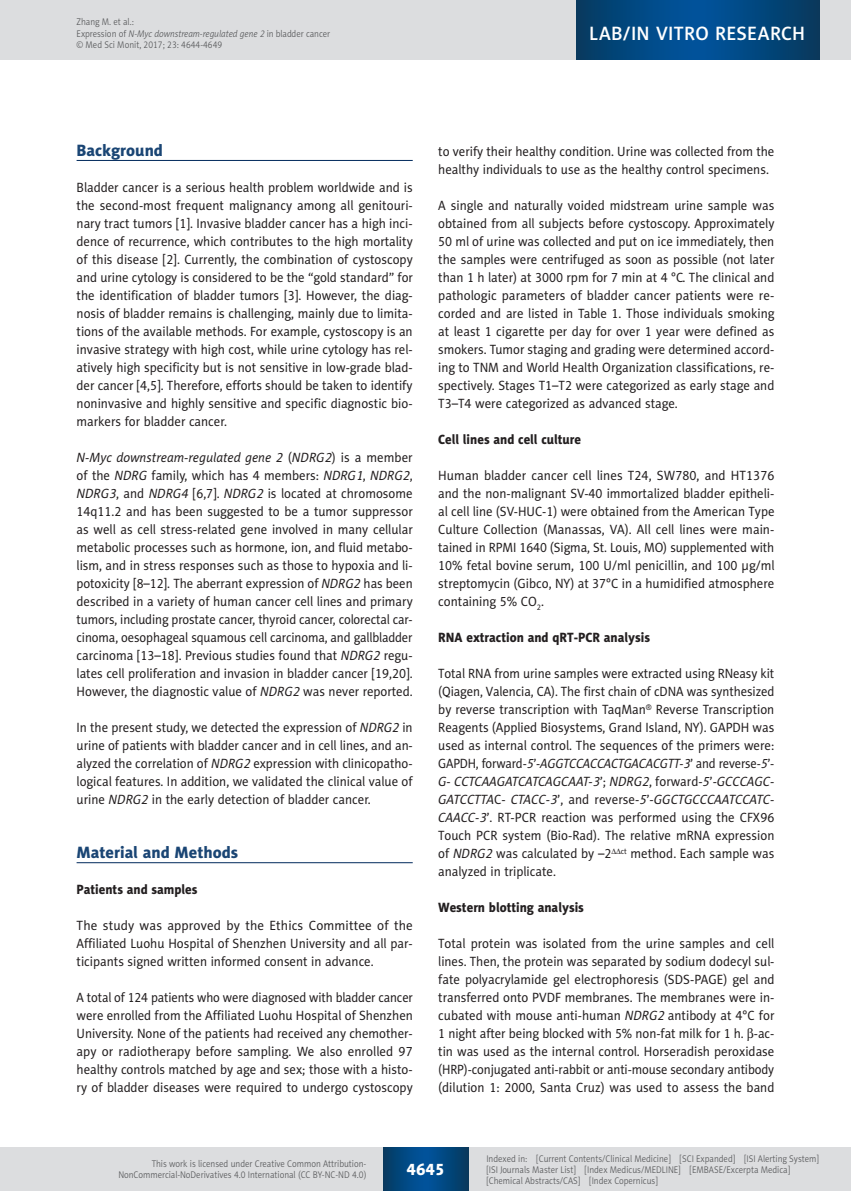
<style>
.page{position:relative;width:851px;height:1191px;background:#fff}
.page>*{position:absolute;margin:0;border:0;box-sizing:border-box;transform-origin:0 0}
.t1{font:19.5px "Naomi Sans EFN Medium";letter-spacing:.01em;color:#fff}
.MSM_Headline_1{font:16.5px "Naomi Sans EFN Heavy";color:#1a4574}
.t2{font:16.5px "Naomi Sans EFN Heavy";color:#fff}
.MSM_Body{font:13.5px/18px "Naomi Sans EFN";color:#231f20;text-align:justify;scale:.95 1}
.MSM_Body-2{font:13.5px/18px "Naomi Sans EFN";color:#231f20;text-align:justify;scale:.94 1}
.MSM_Body-3{font:13.5px/18px "Naomi Sans EFN";color:#231f20;text-align:justify;scale:.96 1}
.MSM_Body-4{font:13.5px/18px "Naomi Sans EFN";color:#231f20;text-align:justify;scale:.93 1}
.MSM_Body-5{font:13.5px/18px "Naomi Sans EFN";color:#231f20;text-align:justify}
.MSM_Headline_2{font:13.5px "Naomi Sans EFN Heavy";color:#231f20;scale:.95 1}
.MSM_pagina_zywa{font:9.75px/11.2px "Naomi Sans EFN Light";color:#57585a;scale:.9 1}
.MSM_pagina_sygnatura{font:9.75px "Naomi Sans EFN Light";color:#57585a;scale:.9 1}
.s1{font-style:italic}
.s2{font-family:"Standard Sym L"}
</style>
<div class="page">
<hr style="left:77px;top:160px;width:335px;height:1px;background:#00295c">
<hr style="left:77px;top:862px;width:335px;height:1px;background:#00295c">
<div style="left:0;top:1148px;width:850px;height:43px;background:#dcdddf"></div>
<svg style="left:383px;top:1147px;width:85px;height:43px;background:#02477e"></svg>
<div style="left:0;top:0;width:850px;height:60px;background:#dcdddf"></div>
<svg style="left:576px;top:0;width:243px;height:60px;background:#02477e"></svg>
<p class="MSM_pagina_zywa" style="left:77px;top:16px;width:283px">Zhang M. et al.:<br>Expression of <span class="s1">N-Myc downstream-regulated gene 2</span> in bladder cancer</p>
<p class="MSM_pagina_sygnatura" style="left:77px;top:39px;width:163px">© Med Sci Monit, 2017; 23: 4644-4649</p>
<h1 class="t1" style="left:589px;top:22px;width:217px">LAB/IN VITRO RESEARCH</h1>
<p class="MSM_Headline_1" style="left:77px;top:140px;width:88px">Background</p>
<p class="MSM_Body" style="left:77px;top:178px;width:355px">Bladder cancer is a serious health problem worldwide and is the second-most frequent malignancy among all genitouri&shy;nary tract tumors [1]. Invasive bladder cancer has a high inci&shy;dence of recurrence, which contributes to the high mortality of this disease [2]. Currently, the combination of cystoscopy and urine cytology is considered to be the “gold standard” for the identification of bladder tumors [3]. However, the diag&shy;nosis of bladder remains is challenging, mainly due to limita&shy;tions of the available methods. For example, cystoscopy is an invasive strategy with high cost, while urine cytology has rel&shy;atively high specificity but is not sensitive in low-grade blad&shy;der cancer [4,5]. Therefore, efforts should be taken to identify noninvasive and highly sensitive and specific diagnostic bio&shy;markers for bladder cancer.</p>
<p class="MSM_Body" style="left:77px;top:448px;width:355px"><span class="s1">N-Myc downstream-regulated gene 2</span> (<span class="s1">NDRG2</span>) is a member of the <span class="s1">NDRG</span> family, which has 4 members: <span class="s1">NDRG1</span>, <span class="s1">NDRG2</span>, <span class="s1">NDRG3</span>, and <span class="s1">NDRG4</span> [6,7]. <span class="s1">NDRG2</span> is located at chromosome 14q11.2 and has been suggested to be a tumor suppressor as well as cell stress-related gene involved in many cellular metabolic processes such as hormone, ion, and fluid metabo&shy;lism, and in stress responses such as those to hypoxia and li&shy;potoxicity [8–12]. The aberrant expression of <span class="s1">NDRG2</span> has been described in a variety of human cancer cell lines and primary tumors, including prostate cancer, thyroid cancer, colorectal car&shy;cinoma, oesophageal squamous cell carcinoma, and gallbladder carcinoma [13–18]. Previous studies found that <span class="s1">NDRG2</span> regu&shy;lates cell proliferation and invasion in bladder cancer [19,20].<br>However, the diagnostic value of <span class="s1">NDRG2</span> was never reported.</p>
<p class="MSM_Body" style="left:77px;top:718px;width:355px">In the present study, we detected the expression of <span class="s1">NDRG2</span> in urine of patients with bladder cancer and in cell lines, and an&shy;alyzed the correlation of <span class="s1">NDRG2</span> expression with clinicopatho&shy;logical features. In addition, we validated the clinical value of urine <span class="s1">NDRG2</span> in the early detection of bladder cancer.</p>
<p class="MSM_Headline_1" style="left:77px;top:842px;width:163px">Material and Methods</p>
<p class="MSM_Headline_2" style="left:77px;top:881px;width:129px">Patients and samples</p>
<p class="MSM_Body-5" style="left:77px;top:916px;width:337px">The study was approved by the Ethics Committee of the Affiliated Luohu Hospital of Shenzhen University and all par&shy;ticipants signed written informed consent in advance.</p>
<p class="MSM_Body-4" style="left:77px;top:988px;width:363px">A total of 124 patients who were diagnosed with bladder cancer were enrolled from the Affiliated Luohu Hospital of Shenzhen University. None of the patients had received any chemother&shy;apy or radiotherapy before sampling. We also enrolled 97 healthy controls matched by age and sex; those with a histo&shy;ry of bladder diseases were required to undergo cystoscopy</p>
<p class="MSM_Body" style="left:438px;top:142px;width:355px">to verify their healthy condition. Urine was collected from the healthy individuals to use as the healthy control specimens.</p>
<p class="MSM_Body" style="left:438px;top:196px;width:355px">A single and naturally voided midstream urine sample was obtained from all subjects before cystoscopy. Approximately 50 ml of urine was collected and put on ice immediately, then the samples were centrifuged as soon as possible (not later than 1 h later) at 3000 rpm for 7 min at 4 °C. The clinical and pathologic parameters of bladder cancer patients were re&shy;corded and are listed in Table 1. Those individuals smoking at least 1 cigarette per day for over 1 year were defined as smokers. Tumor staging and grading were determined accord&shy;ing to TNM and World Health Organization classifications, re&shy;spectively. Stages T1–T2 were categorized as early stage and T3–T4 were categorized as advanced stage.</p>
<p class="MSM_Headline_2" style="left:438px;top:431px;width:152px">Cell lines and cell culture</p>
<p class="MSM_Body-3" style="left:438px;top:466px;width:352px">Human bladder cancer cell lines T24, SW780, and HT1376 and the non-malignant SV-40 immortalized bladder epitheli&shy;al cell line (SV-HUC-1) were obtained from the American Type Culture Collection (Manassas, VA). All cell lines were main&shy;tained in RPMI 1640 (Sigma, St. Louis, MO) supplemented with 10% fetal bovine serum, 100 U/ml penicillin, and 100 μg/ml streptomycin (Gibco, NY) at 37°C in a humidified atmosphere containing 5% CO<sub>2</sub>.</p>
<p class="MSM_Headline_2" style="left:438px;top:629px;width:224px">RNA extraction and qRT-PCR analysis</p>
<p class="MSM_Body-2" style="left:438px;top:664px;width:359px">Total RNA from urine samples were extracted using RNeasy kit (Qiagen, Valencia, CA). The first chain of cDNA was synthesized by reverse transcription with TaqMan<sup>®</sup> Reverse Transcription Reagents (Applied Biosystems, Grand Island, NY). GAPDH was used as internal control. The sequences of the primers were:<br>GAPDH, forward-<span class="s1">5</span>’<span class="s1">-AGGTCCACCACTGACACGTT-3</span>’ and reverse-<span class="s1">5</span>’<span class="s1">- G</span>- <span class="s1">CCTCAAGATCATCAGCAAT-3</span>’; <span class="s1">NDRG2</span>, forward-<span class="s1">5</span>’<span class="s1">-GCCCAGC-GATCCTTA</span>C- <span class="s1">CTACC-3</span>’, and reverse-<span class="s1">5</span>’<span class="s1">-GGCTGCCCAATCCATC-CAACC-3</span>’. RT-PCR reaction was performed using the CFX96<br>Touch PCR system (Bio-Rad). The relative mRNA expression of <span class="s1">NDRG2</span> was calculated by –2<sup>DD</sup><sup>ct</sup> method. Each sample was analyzed in triplicate.</p>
<p class="MSM_Headline_2" style="left:438px;top:899px;width:155px">Western blotting analysis</p>
<p class="MSM_Body" style="left:438px;top:934px;width:355px">Total protein was isolated from the urine samples and cell lines. Then, the protein was separated by sodium dodecyl sul&shy;fate polyacrylamide gel electrophoresis (SDS-PAGE) gel and transferred onto PVDF membranes. The membranes were in&shy;cubated with mouse anti-human <span class="s1">NDRG2</span> antibody at 4°C for 1 night after being blocked with 5% non-fat milk for 1 h. <span class="s2">b</span>-ac&shy;tin was used as the internal control. Horseradish peroxidase (HRP)-conjugated anti-rabbit or anti-mouse secondary antibody (dilution 1: 2000, Santa Cruz) was used to assess the band</p>
<p class="MSM_pagina_zywa" style="left:118px;top:1158px;width:277px;text-align:right">This work is licensed under Creative Common Attribution-<br>NonCommercial-NoDerivatives 4.0 International (CC BY-NC-ND 4.0)</p>
<p class="t2" style="left:406px;top:1159px;width:40px">4645</p>
<p class="MSM_pagina_zywa" style="left:486px;top:1152px;width:371px">Indexed in: [Current Contents/Clinical Medicine] [SCI Expanded] [ISI Alerting System] [ISI Journals Master List] [Index Medicus/MEDLINE] [EMBASE/Excerpta Medica] [Chemical Abstracts/CAS] [Index Copernicus]</p>
</div>
